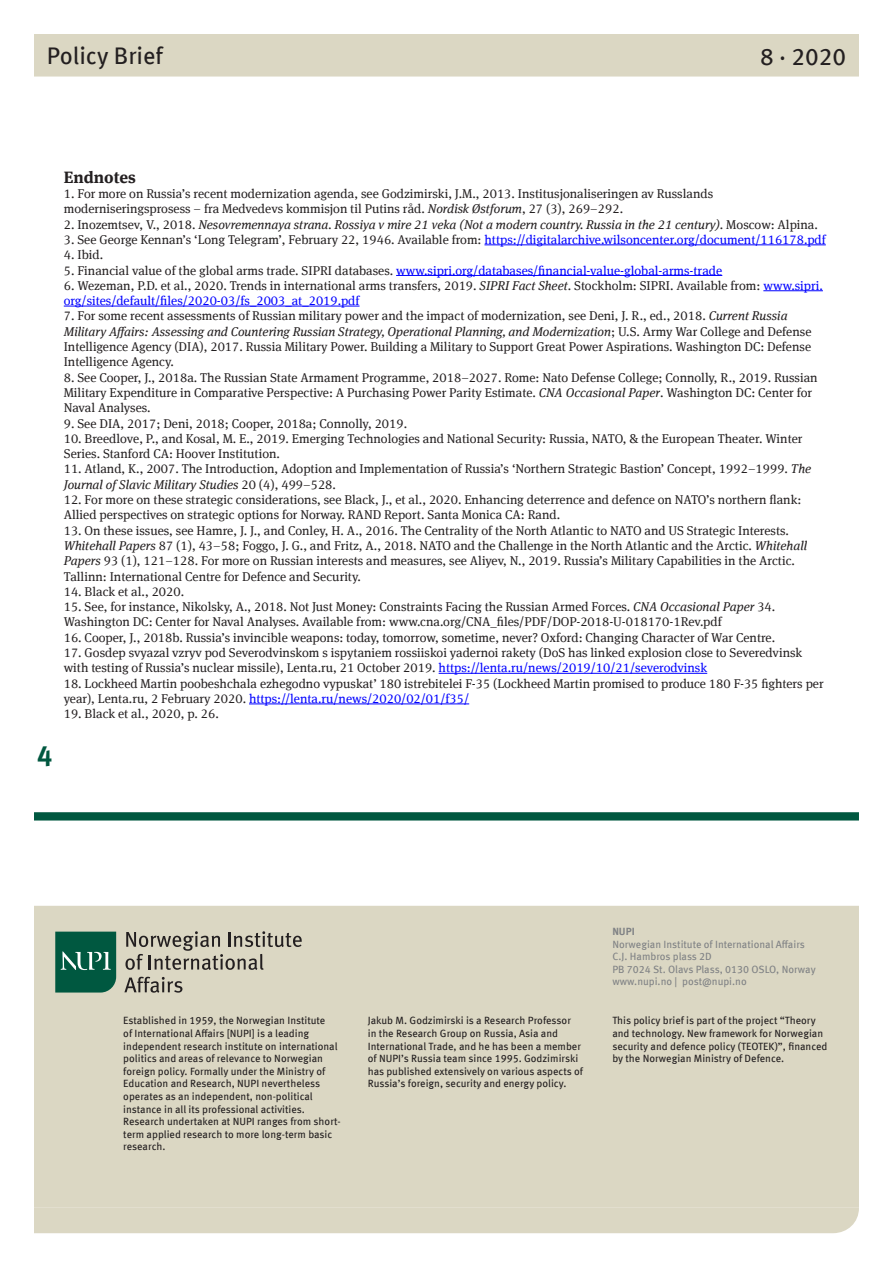
<style>
.page{position:relative;width:893px;height:1263px;background:#fff}
.page>*{position:absolute;margin:0;border:0;box-sizing:border-box;transform-origin:0 0}
.t1{font:700 27.75px "Meta Offc Pro";color:#005840}
.Kortinfo_om_NUPI{font:24px "Meta Offc Pro";color:#231f20}
.t2{font:700 16.5px "Meta Serif Offc Pro";color:#231f20}
.t3{font:12.75px/15.3px "Meta Serif Offc Pro";color:#231f20}
.t4{font:italic 12.75px "Meta Serif Offc Pro";color:#231f20}
.t5{font:12.75px "Meta Serif Offc Pro";color:#00f}
.Kortinfo_om_NUPI-2{font:10.5px/12.6px "Meta Offc Pro";color:#231f20}
.t6{font:10.5px/12.6px "Meta Offc Pro";color:#808285}
.t7{font:700 10.5px "Meta Offc Pro";color:#808285}
.s1{font-style:italic}
.s2{font-style:normal}
.s3{color:#00f}
.s4{color:#231f20}
</style>
<div class="page">
<svg style="left:34px;top:812px;width:825px;height:9px;background:#13644e"></svg>
<div style="left:34px;top:906px;width:825px;height:302px;background:#dbd7c3"></div>
<div style="left:34px;top:1208px;width:825px;height:25px;background:#dbd7c3"></div>
<div style="left:34px;top:34px;width:825px;height:43px;background:#dbd7c3"></div>
<svg style="left:55px;top:932px;width:61px;height:60px;background:#166650"></svg>
<svg style="left:125px;top:931px;width:177px;height:39px;background:#b2ae9f"></svg>
<svg style="left:124px;top:977px;width:58px;height:16px"></svg>
<hr style="left:484px;top:245px;width:342px;height:1px;background:#00f">
<hr style="left:396px;top:275px;width:326px;height:1px;background:#00f">
<hr style="left:763px;top:290px;width:60px;height:1px;background:#00f">
<hr style="left:64px;top:306px;width:295px;height:1px;background:#00f">
<hr style="left:439px;top:673px;width:268px;height:1px;background:#00f">
<hr style="left:249px;top:704px;width:220px;height:1px;background:#00f">
<h2 class="Kortinfo_om_NUPI" style="left:47px;top:38px;width:118px">Policy Brief</h2>
<p class="Kortinfo_om_NUPI" style="left:760px;top:38px;width:88px">8 · 2020</p>
<h1 class="t1" style="left:37px;top:734px;width:17px">4</h1>
<p class="t2" style="left:64px;top:164px;width:74px">Endnotes</p>
<p class="t3" style="left:64px;top:185px;width:651px">1. For more on Russia’s recent modernization agenda, see Godzimirski, J.M., 2013. Institusjonaliseringen av Russlands moderniseringsprosess – fra Medvedevs kommisjon til Putins råd. <span class="s1">Nordisk Østforum</span>, 27 (3), 269–292.</p>
<p class="t4" style="left:64px;top:215px;width:756px"><span class="s2">2. Inozemtsev, V., 2018.</span> Nesovremennaya strana. Rossiya v mire 21 veka (Not a modern country. Russia in the 21 century)<span class="s2">. Moscow: Alpina.</span></p>
<p class="t3" style="left:64px;top:231px;width:763px">3. See George Kennan’s ‘Long Telegram’, February 22, 1946. Available from: <span class="s3">https://digitalarchive.wilsoncenter.org/document/116178.pdf</span></p>
<p class="t3" style="left:64px;top:246px;width:41px">4. Ibid.</p>
<p class="t5" style="left:64px;top:261px;width:660px"><span class="s4">5. Financial value of the global arms trade. SIPRI databases.</span> www.sipri.org/databases/financial-value-global-arms-trade</p>
<p class="t3" style="left:64px;top:277px;width:761px">6. Wezeman, P.D. et al., 2020. Trends in international arms transfers, 2019. <span class="s1">SIPRI Fact Sheet</span>. Stockholm: SIPRI. Available from: <span class="s3">www.sipri. org/sites/default/files/2020-03/fs_2003_at_2019.pdf</span></p>
<p class="t3" style="left:64px;top:308px;width:749px">7. For some recent assessments of Russian military power and the impact of modernization, see Deni, J. R., ed., 2018. <span class="s1">Current Russia Military Affairs: Assessing and Countering Russian Strategy, Operational Planning, and Modernization</span>; U.S. Army War College and Defense Intelligence Agency (DIA), 2017. Russia Military Power. Building a Military to Support Great Power Aspirations. Washington DC: Defense Intelligence Agency.</p>
<p class="t3" style="left:64px;top:369px;width:755px">8. See Cooper, J., 2018a. The Russian State Armament Programme, 2018–2027. Rome: Nato Defense College; Connolly, R., 2019. Russian<br>Military Expenditure in Comparative Perspective: A Purchasing Power Parity Estimate. <span class="s1">CNA Occasional Paper</span>. Washington DC: Center for<br>Naval Analyses.</p>
<p class="t3" style="left:64px;top:415px;width:345px">9. See DIA, 2017; Deni, 2018; Cooper, 2018a; Connolly, 2019.</p>
<p class="t3" style="left:64px;top:430px;width:740px">10. Breedlove, P., and Kosal, M. E., 2019. Emerging Technologies and National Security: Russia, NATO, &amp; the European Theater. Winter<br>Series. Stanford CA: Hoover Institution.</p>
<p class="t3" style="left:64px;top:461px;width:749px">11. Atland, K., 2007. The Introduction, Adoption and Implementation of Russia’s ‘Northern Strategic Bastion’ Concept, 1992–1999. <span class="s1">The<br>Journal of Slavic Military Studies</span> 20 (4), 499–528.</p>
<p class="t3" style="left:64px;top:491px;width:739px">12. For more on these strategic considerations, see Black, J., et al., 2020. Enhancing deterrence and defence on NATO’s northern flank:<br>Allied perspectives on strategic options for Norway. RAND Report. Santa Monica CA: Rand.</p>
<p class="t3" style="left:64px;top:522px;width:745px">13. On these issues, see Hamre, J. J., and Conley, H. A., 2016. The Centrality of the North Atlantic to NATO and US Strategic Interests.<br><span class="s1">Whitehall Papers</span> 87 (1), 43–58; Foggo, J. G., and Fritz, A., 2018. NATO and the Challenge in the North Atlantic and the Arctic. <span class="s1">Whitehall Papers</span> 93 (1), 121–128. For more on Russian interests and measures, see Aliyev, N., 2019. Russia’s Military Capabilities in the Arctic.<br>Tallinn: International Centre for Defence and Security.</p>
<p class="t3" style="left:64px;top:583px;width:122px">14. Black et al., 2020.</p>
<p class="t3" style="left:64px;top:598px;width:713px">15. See, for instance, Nikolsky, A., 2018. Not Just Money: Constraints Facing the Russian Armed Forces. <span class="s1">CNA Occasional Paper</span> 34.<br>Washington DC: Center for Naval Analyses. Available from: www.cna.org/CNA_files/PDF/DOP-2018-U-018170-1Rev.pdf</p>
<p class="t3" style="left:64px;top:629px;width:713px">16. Cooper, J., 2018b. Russia’s invincible weapons: today, tomorrow, sometime, never? Oxford: Changing Character of War Centre.</p>
<p class="t3" style="left:64px;top:644px;width:740px">17. Gosdep svyazal vzryv pod Severodvinskom s ispytaniem rossiiskoi yadernoi rakety (DoS has linked explosion close to Severedvinsk with testing of Russia’s nuclear missile), Lenta.ru, 21 October 2019. <span class="s3">https://lenta.ru/news/2019/10/21/severodvinsk</span></p>
<p class="t3" style="left:64px;top:675px;width:761px">18. Lockheed Martin poobeshchala ezhegodno vypuskat’ 180 istrebitelei F-35 (Lockheed Martin promised to produce 180 F-35 fighters per year), Lenta.ru, 2 February 2020. <span class="s3">https://lenta.ru/news/2020/02/01/f35/</span></p>
<p class="t3" style="left:64px;top:705px;width:157px">19. Black et al., 2020, p. 26.</p>
<p class="Kortinfo_om_NUPI-2" style="left:123px;top:1014px;width:219px">Established in 1959, the Norwegian Institute<br>of International Affairs [NUPI] is a leading independent research institute on international politics and areas of relevance to Norwegian foreign policy. Formally under the Ministry of Education and Research, NUPI nevertheless operates as an independent, non-political instance in all its professional activities.<br>Research undertaken at NUPI ranges from short&shy;term applied research to more long-term basic research.</p>
<p class="Kortinfo_om_NUPI-2" style="left:368px;top:1014px;width:217px">Jakub M. Godzimirski is a Research Professor<br>in the Research Group on Russia, Asia and International Trade, and he has been a member of NUPI’s Russia team since 1995. Godzimirski has published extensively on various aspects of Russia’s foreign, security and energy policy.</p>
<p class="t7" style="left:612px;top:923px;width:24px">NUPI</p>
<p class="t6" style="left:612px;top:937px;width:205px">Norwegian Institute of International Affairs C.J. Hambros plass 2D<br>PB 7024 St. Olavs Plass, 0130 OSLO, Norway www.nupi.no | post@nupi.no</p>
<p class="Kortinfo_om_NUPI-2" style="left:612px;top:1014px;width:217px">This policy brief is part of the project “Theory and technology. New framework for Norwegian security and defence policy (TEOTEK)”, financed by the Norwegian Ministry of Defence.</p>
</div>
